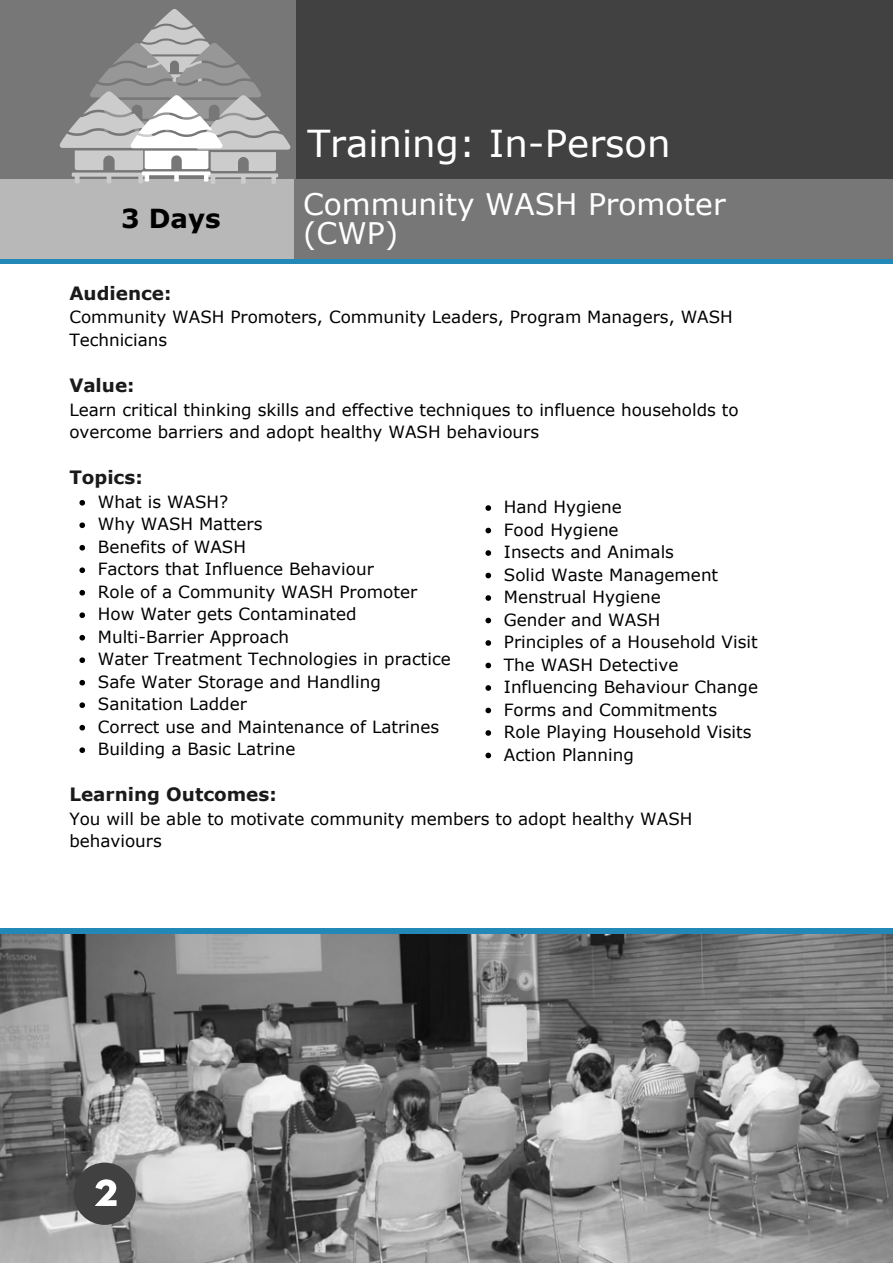
<style>
.page{position:relative;width:893px;height:1264px;background:#fff}
.page>*{position:absolute;margin:0;border:0;box-sizing:border-box;transform-origin:0 0}
.t1{font:700 50.1px "Neutraface Text";color:#fff}
.t2{font:37.2px "Verdana";color:#fff}
.t3{font:29.7px/29.2px "Verdana";color:#fff}
.t4{font:700 26.25px "Verdana";color:#000}
.t5{font:700 18.45px "Verdana";color:#1a1a1a}
.t6{font:16.8px/22.5px "Verdana";color:#000}
</style>
<div class="page">
<div style="left:0;top:928px;width:892px;height:192px;background:#2188b8"></div>
<div style="left:31px;top:0;width:861px;height:259px;background:#777"></div>
<div style="left:0;top:0;width:294px;height:259px;background:#b8b8b8"></div>
<div style="left:31px;top:0;width:861px;height:179px;background:#414141"></div>
<div style="left:0;top:0;width:295px;height:179px;background:#777"></div>
<svg style="left:79px;top:500px;width:6px;height:5px"></svg>
<svg style="left:79px;top:522px;width:6px;height:6px"></svg>
<svg style="left:79px;top:545px;width:6px;height:5px"></svg>
<svg style="left:79px;top:567px;width:6px;height:6px"></svg>
<svg style="left:79px;top:590px;width:6px;height:5px"></svg>
<svg style="left:79px;top:612px;width:6px;height:6px"></svg>
<svg style="left:79px;top:635px;width:6px;height:5px"></svg>
<svg style="left:79px;top:657px;width:6px;height:6px"></svg>
<svg style="left:79px;top:680px;width:6px;height:5px"></svg>
<svg style="left:79px;top:702px;width:6px;height:6px"></svg>
<svg style="left:79px;top:725px;width:6px;height:5px"></svg>
<svg style="left:79px;top:747px;width:6px;height:6px"></svg>
<img style="left:0;top:934px;width:892px;height:328px">
<div style="left:74px;top:1162px;width:62px;height:62px;background:#414141;border-radius:50%"></div>
<svg style="left:59px;top:9px;width:232px;height:175px"></svg>
<svg style="left:485px;top:505px;width:6px;height:6px"></svg>
<svg style="left:485px;top:527px;width:6px;height:6px"></svg>
<svg style="left:485px;top:550px;width:6px;height:6px"></svg>
<svg style="left:485px;top:572px;width:6px;height:6px"></svg>
<svg style="left:485px;top:595px;width:6px;height:6px"></svg>
<svg style="left:485px;top:617px;width:6px;height:6px"></svg>
<svg style="left:485px;top:640px;width:6px;height:5px"></svg>
<svg style="left:485px;top:662px;width:6px;height:6px"></svg>
<svg style="left:485px;top:685px;width:6px;height:5px"></svg>
<svg style="left:485px;top:707px;width:6px;height:6px"></svg>
<svg style="left:485px;top:730px;width:6px;height:5px"></svg>
<svg style="left:485px;top:752px;width:6px;height:6px"></svg>
<h3 class="t4" style="left:121px;top:202px;width:101px">3 Days</h3>
<h2 class="t2" style="left:307px;top:120px;width:364px">Training: In-Person</h2>
<h3 class="t3" style="left:303px;top:188px;width:424px">Community WASH Promoter (CWP)</h3>
<p class="t5" style="left:69px;top:281px;width:104px">Audience:</p>
<p class="t6" style="left:69px;top:305px;width:665px">Community WASH Promoters, Community Leaders, Program Managers, WASH<br>Technicians</p>
<p class="t5" style="left:69px;top:373px;width:67px">Value:</p>
<p class="t6" style="left:69px;top:397px;width:670px">Learn critical thinking skills and effective techniques to influence households to overcome barriers and adopt healthy WASH behaviours</p>
<p class="t5" style="left:69px;top:465px;width:75px">Topics:</p>
<p class="t6" style="left:98px;top:490px;width:354px">What is WASH?<br>Why WASH Matters<br>Benefits of WASH<br>Factors that Influence Behaviour<br>Role of a Community WASH Promoter<br>How Water gets Contaminated<br>Multi-Barrier Approach<br>Water Treatment Technologies in practice<br>Safe Water Storage and Handling<br>Sanitation Ladder<br>Correct use and Maintenance of Latrines<br>Building a Basic Latrine</p>
<p class="t6" style="left:504px;top:495px;width:255px">Hand Hygiene<br>Food Hygiene<br>Insects and Animals<br>Solid Waste Management<br>Menstrual Hygiene<br>Gender and WASH<br>Principles of a Household Visit<br>The WASH Detective<br>Influencing Behaviour Change<br>Forms and Commitments<br>Role Playing Household Visits<br>Action Planning</p>
<p class="t5" style="left:69px;top:782px;width:209px">Learning Outcomes:</p>
<p class="t6" style="left:69px;top:807px;width:624px">You will be able to motivate community members to adopt healthy WASH behaviours</p>
<h1 class="t1" style="left:94px;top:1166px;width:26px">2</h1>
</div>
